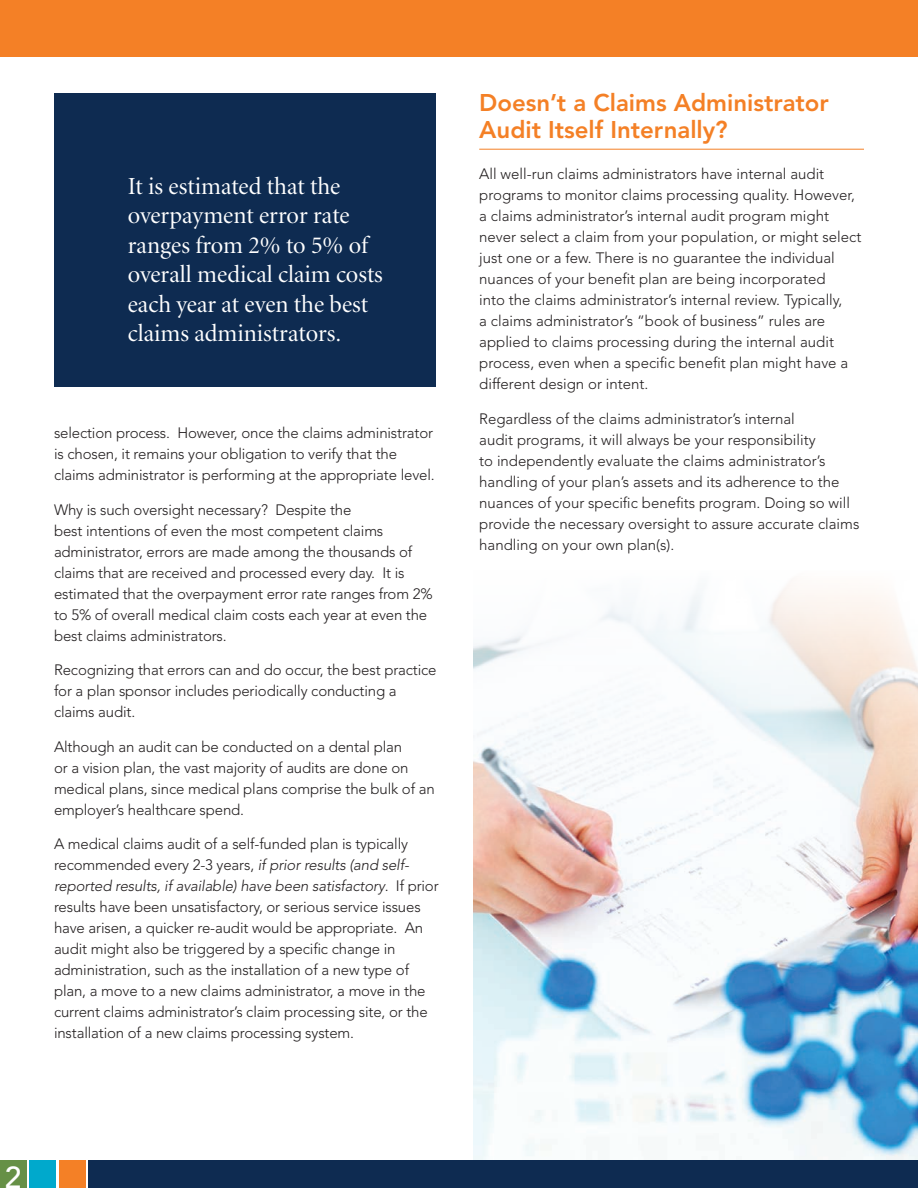
<style>
.page{position:relative;width:918px;height:1188px;background:#fff}
.page>*{position:absolute;margin:0;border:0;box-sizing:border-box;transform-origin:0 0}
.t1{font:500 30px "Avenir LT Std";color:#fff}
.t2{font:24.6px/29.4px "Minion Display";color:#fff}
.Paragraph_Style_2{font:800 24px/27px "Avenir LT Std";color:#f48026}
.t3{font:300 15px/21px "Avenir LT Std";letter-spacing:-.01em;color:#231f20}
.s1{font-style:italic}
</style>
<div class="page">
<img style="left:473px;top:585px;width:445px;height:575px">
<hr style="left:479px;top:149px;width:385px;height:1px;background:#f48026">
<div style="left:0;top:0;width:918px;height:56px;background:#f48026"></div>
<div style="left:54px;top:93px;width:381px;height:294px;background:#0e2b51"></div>
<div style="left:0;top:1160px;width:26px;height:28px;background:#669046"></div>
<div style="left:29px;top:1160px;width:27px;height:28px;background:#00a9cc"></div>
<div style="left:59px;top:1160px;width:27px;height:28px;background:#f48026"></div>
<div style="left:88px;top:1160px;width:829px;height:28px;background:#0e2b51"></div>
<div style="left:899px;top:1160px;width:19px;height:28px;background:#0e2b51"></div>
<p class="t2" style="left:128px;top:172px;width:257px">It is estimated that the overpayment error rate ranges from 2% to 5% of overall medical claim costs each year at even the best claims administrators.</p>
<p class="t3" style="left:54px;top:423px;width:382px">selection process. However, once the claims administrator is chosen, it remains your obligation to verify that the claims administrator is performing at the appropriate level.</p>
<p class="t3" style="left:54px;top:499px;width:380px">Why is such oversight necessary? Despite the<br>best intentions of even the most competent claims administrator, errors are made among the thousands of claims that are received and processed every day. It is estimated that the overpayment error rate ranges from 2% to 5% of overall medical claim costs each year at even the best claims administrators.</p>
<p class="t3" style="left:54px;top:660px;width:384px">Recognizing that errors can and do occur, the best practice for a plan sponsor includes periodically conducting a claims audit.</p>
<p class="t3" style="left:54px;top:736px;width:382px">Although an audit can be conducted on a dental plan<br>or a vision plan, the vast majority of audits are done on medical plans, since medical plans comprise the bulk of an employer’s healthcare spend.</p>
<p class="t3" style="left:54px;top:834px;width:386px">A medical claims audit of a self-funded plan is typically recommended every 2-3 years, <span class="s1">if prior results (and self&shy;reported results, if available) have been satisfactory</span>. If prior results have been unsatisfactory, or serious service issues have arisen, a quicker re-audit would be appropriate. An audit might also be triggered by a specific change in administration, such as the installation of a new type of plan, a move to a new claims administrator, a move in the current claims administrator’s claim processing site, or the installation of a new claims processing system.</p>
<p class="Paragraph_Style_2" style="left:479px;top:89px;width:351px">Doesn’t a Claims Administrator<br>Audit Itself Internally?</p>
<p class="t3" style="left:479px;top:164px;width:384px">All well-run claims administrators have internal audit programs to monitor claims processing quality. However, a claims administrator’s internal audit program might never select a claim from your population, or might select just one or a few. There is no guarantee the individual nuances of your benefit plan are being incorporated<br>into the claims administrator’s internal review. Typically,<br>a claims administrator’s “book of business” rules are applied to claims processing during the internal audit process, even when a specific benefit plan might have a different design or intent.</p>
<p class="t3" style="left:479px;top:408px;width:382px">Regardless of the claims administrator’s internal<br>audit programs, it will always be your responsibility<br>to independently evaluate the claims administrator’s handling of your plan’s assets and its adherence to the nuances of your specific benefits program. Doing so will provide the necessary oversight to assure accurate claims handling on your own plan(s).</p>
<p class="t1" style="left:5px;top:1160px;width:18px">2</p>
</div>
